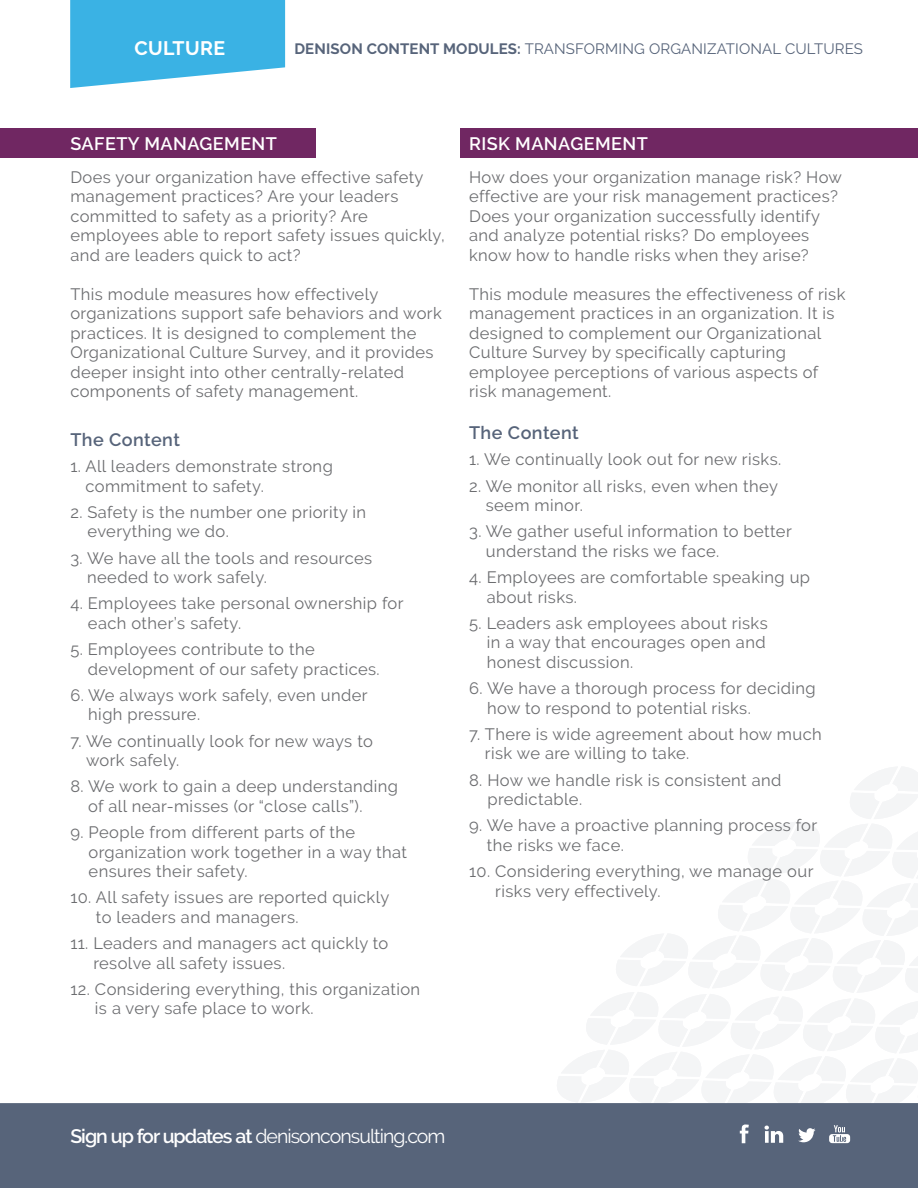
<style>
.page{position:relative;width:918px;height:1188px;background:#fff}
.page>*{position:absolute;margin:0;border:0;box-sizing:border-box;transform-origin:0 0}
.t1{font:19.5px "Raleway";letter-spacing:-.05em;color:#fff}
.t2{font:700 19.5px "Raleway";letter-spacing:.02em;color:#fff}
.t3{font:600 18px "Raleway";letter-spacing:.025em;color:#fff}
.t4{font:600 18px "Raleway";letter-spacing:.025em;color:#57647a}
.t5{font:16.5px/19.5px "Raleway";letter-spacing:.025em;color:#6c6d70}
.t6{font:15px "Raleway";letter-spacing:.01em;color:#57647a}
.s1{font-weight:700}
.s2{font-weight:600}
</style>
<div class="page">
<div style="left:0;top:1103px;width:918px;height:85px;background:#57647a"></div>
<svg style="left:555px;top:767px;width:363px;height:377px"></svg>
<div style="left:0;top:128px;width:315px;height:29px;background:#702762"></div>
<div style="left:460px;top:128px;width:458px;height:29px;background:#702762"></div>
<svg style="left:70px;top:0;width:215px;height:88px;background:#51bbe7"></svg>
<p class="t2" style="left:134px;top:37px;width:92px">CULTURE</p>
<p class="t6" style="left:294px;top:40px;width:570px"><span class="s1">DENISON CONTENT MODULES:</span> TRANSFORMING ORGANIZATIONAL CULTURES</p>
<p class="t3" style="left:70px;top:133px;width:208px">SAFETY MANAGEMENT</p>
<p class="t5" style="left:70px;top:167px;width:376px">Does your organization have effective safety management practices? Are your leaders committed to safety as a priority? Are employees able to report safety issues quickly, and are leaders quick to act?</p>
<p class="t5" style="left:70px;top:284px;width:373px">This module measures how effectively organizations support safe behaviors and work practices. It is designed to complement the Organizational Culture Survey, and it provides deeper insight into other centrally-related components of safety management.</p>
<p class="t4" style="left:70px;top:429px;width:111px">The Content</p>
<p class="t5" style="left:85px;top:457px;width:249px;text-indent:-15px">1. All leaders demonstrate strong commitment to safety.</p>
<p class="t5" style="left:88px;top:502px;width:280px;text-indent:-17px">2. Safety is the number one priority in everything we do.</p>
<p class="t5" style="left:87px;top:548px;width:287px;text-indent:-17px">3. We have all the tools and resources needed to work safely.</p>
<p class="t5" style="left:88px;top:594px;width:317px;text-indent:-18px">4. Employees take personal ownership for each other’s safety.</p>
<p class="t5" style="left:88px;top:640px;width:293px;text-indent:-18px">5. Employees contribute to the development of our safety practices.</p>
<p class="t5" style="left:88px;top:685px;width:281px;text-indent:-18px">6. We always work safely, even under high pressure.</p>
<p class="t5" style="left:86px;top:731px;width:288px;text-indent:-16px">7. We continually look for new ways to work safely.</p>
<p class="t5" style="left:88px;top:777px;width:311px;text-indent:-18px">8. We work to gain a deep understanding of all near-misses (or “close calls”).</p>
<p class="t5" style="left:89px;top:823px;width:320px;text-indent:-18px">9. People from different parts of the organization work together in a way that ensures their safety.</p>
<p class="t5" style="left:96px;top:888px;width:295px;text-indent:-26px">10. All safety issues are reported quickly to leaders and managers.</p>
<p class="t5" style="left:93px;top:934px;width:297px;text-indent:-23px">11. Leaders and managers act quickly to resolve all safety issues.</p>
<p class="t5" style="left:95px;top:979px;width:327px;text-indent:-25px">12. Considering everything, this organization is a very safe place to work.</p>
<p class="t3" style="left:469px;top:133px;width:180px">RISK MANAGEMENT</p>
<p class="t5" style="left:469px;top:167px;width:374px">How does your organization manage risk? How effective are your risk management practices?<br>Does your organization successfully identify and analyze potential risks? Do employees know how to handle risks when they arise?</p>
<p class="t5" style="left:469px;top:284px;width:378px">This module measures the effectiveness of risk management practices in an organization. It is designed to complement our Organizational Culture Survey by specifically capturing employee perceptions of various aspects of risk management.</p>
<p class="t4" style="left:469px;top:422px;width:111px">The Content</p>
<p class="t5" style="left:469px;top:450px;width:314px">1. We continually look out for new risks.</p>
<p class="t5" style="left:486px;top:476px;width:294px;text-indent:-17px">2. We monitor all risks, even when they seem minor.</p>
<p class="t5" style="left:486px;top:522px;width:307px;text-indent:-17px">3. We gather useful information to better understand the risks we face.</p>
<p class="t5" style="left:487px;top:568px;width:325px;text-indent:-18px">4. Employees are comfortable speaking up about risks.</p>
<p class="t5" style="left:487px;top:613px;width:283px;text-indent:-18px">5. Leaders ask employees about risks in a way that encourages open and honest discussion.</p>
<p class="t5" style="left:487px;top:679px;width:330px;text-indent:-18px">6. We have a thorough process for deciding how to respond to potential risks.</p>
<p class="t5" style="left:485px;top:724px;width:338px;text-indent:-16px">7. There is wide agreement about how much risk we are willing to take.</p>
<p class="t5" style="left:487px;top:770px;width:296px;text-indent:-18px">8. How we handle risk is consistent and predictable.</p>
<p class="t5" style="left:487px;top:816px;width:332px;text-indent:-18px">9. We have a proactive planning process for the risks we face.</p>
<p class="t5" style="left:495px;top:862px;width:320px;text-indent:-26px">10. Considering everything, we manage our risks very effectively.</p>
<p class="t1" style="left:70px;top:1125px;width:377px"><span class="s2">Sign up for updates at</span> denisonconsulting.com</p>
</div>
